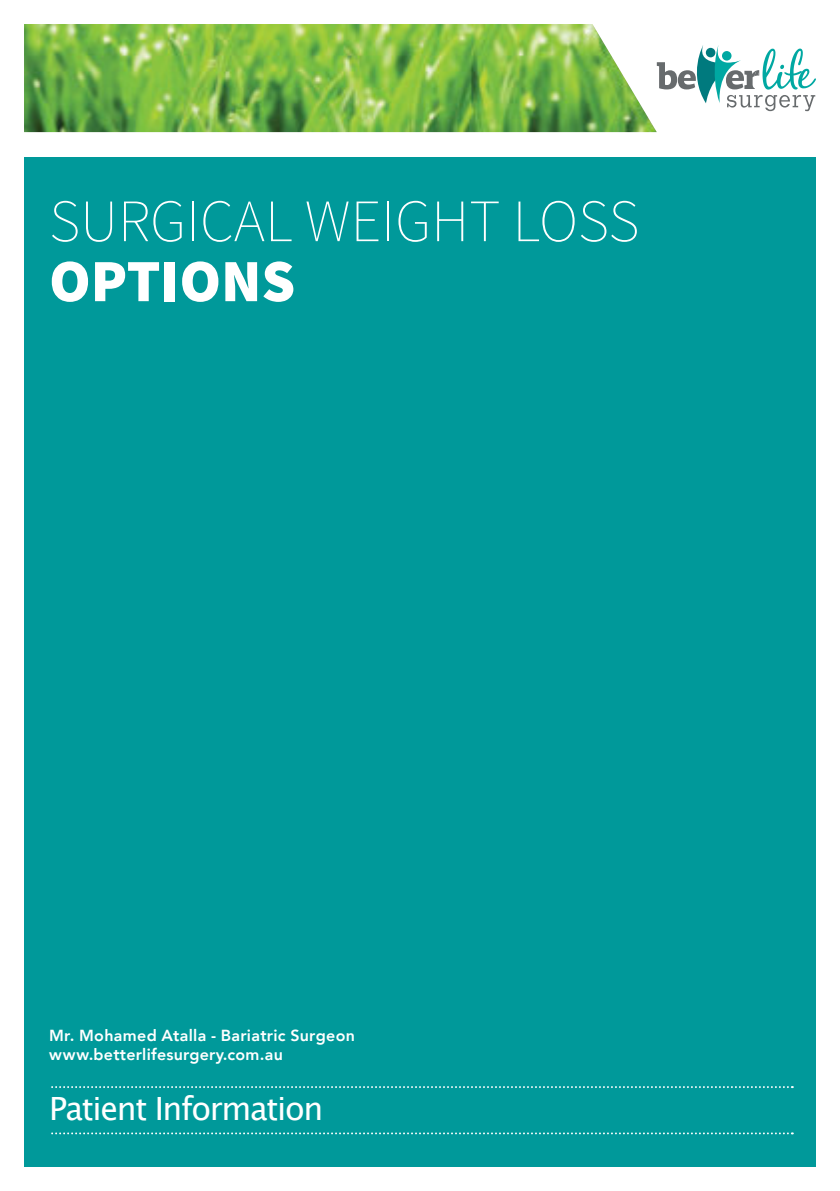
<style>
.page{position:relative;width:840px;height:1191px;background:#fff}
.page>*{position:absolute;margin:0;border:0;box-sizing:border-box;transform-origin:0 0}
.t1{font:200 60px "Assistant";color:#fff}
.t2{font:800 60px "Assistant";color:#fff}
.t3{font:32px "Lucida Grande";letter-spacing:-.04em;color:#fff}
.t4{font:800 16px/19.2px "Avenir";letter-spacing:.02em;color:#fff}
</style>
<div class="page">
<div style="left:24px;top:157px;width:791px;height:1010px;background:#00999a"></div>
<img style="left:24px;top:24px;width:632px;height:108px">
<svg style="left:52px;top:1086px;width:740px;height:2px"></svg>
<svg style="left:52px;top:1132px;width:740px;height:2px"></svg>
<svg style="left:656px;top:45px;width:159px;height:66px"></svg>
<h1 class="t1" style="left:49px;top:180px;width:591px">SURGICAL WEIGHT LOSS</h1>
<h1 class="t2" style="left:49px;top:240px;width:247px">OPTIONS</h1>
<p class="t4" style="left:49px;top:1026px;width:307px">Mr. Mohamed Atalla - Bariatric Surgeon www.betterlifesurgery.com.au</p>
<h2 class="t3" style="left:49px;top:1094px;width:275px">Patient Information</h2>
</div>
